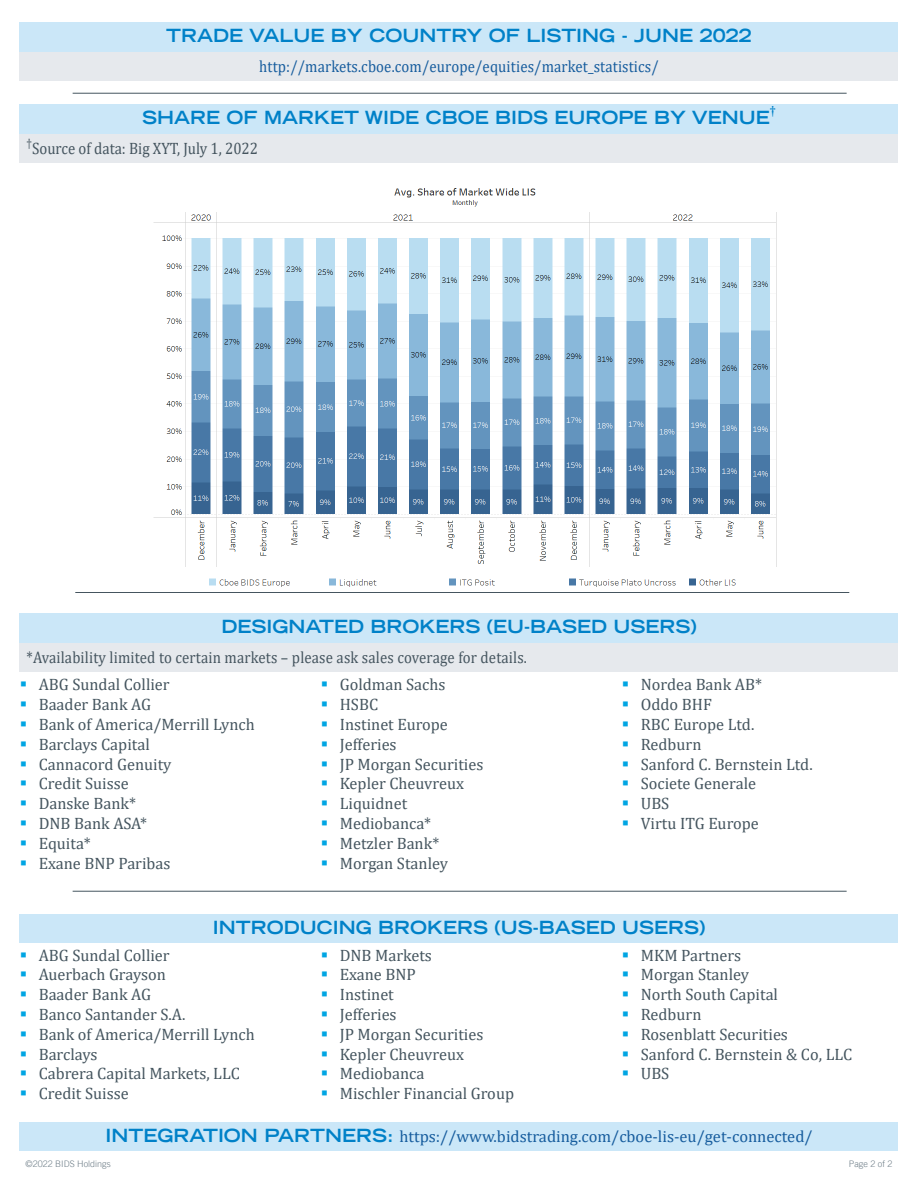
<style>
.page{position:relative;width:918px;height:1188px;background:#fff}
.page>*{position:absolute;margin:0;border:0;box-sizing:border-box;transform-origin:0 0}
.t1{font:700 expanded 18px "Trade Gothic LT";color:#0081c8}
.t2{font:16.5px "Cambria";color:#45555f}
.t3{font:16.5px "Cambria";color:#45555f;scale:.9 1}
.t4{font:16.5px "Cambria";color:#175d9e}
.t5{font:16.5px "Cambria";color:#175d9e;scale:.9 1}
.t6{font:700 expanded 12px "Trade Gothic LT";color:#0081c8}
.t7{font:12px "Cambria";color:#45555f;scale:.9 1}
.t8{font:300 9px "Trade Gothic LT";color:#6c7c86}
.s1{font-family:"Trade Gothic LT";font-weight:700;font-stretch:expanded;font-size:18px;color:#0081c8}
</style>
<div class="page">
<hr style="left:73px;top:93px;width:774px;height:1px;background:#45555f">
<div style="left:20px;top:22px;width:878px;height:31px;background:#cbe7f8"></div>
<div style="left:20px;top:53px;width:878px;height:28px;background:#e6e9ed"></div>
<div style="left:20px;top:105px;width:878px;height:30px;background:#cbe7f8"></div>
<div style="left:20px;top:135px;width:878px;height:28px;background:#e6e9ed"></div>
<hr style="left:73px;top:891px;width:774px;height:1px;background:#45555f">
<div style="left:20px;top:1122px;width:878px;height:28px;background:#cbe7f8"></div>
<div style="left:20px;top:613px;width:878px;height:30px;background:#cbe7f8"></div>
<div style="left:20px;top:643px;width:878px;height:29px;background:#e6e9ed"></div>
<div style="left:20px;top:914px;width:878px;height:29px;background:#cbe7f8"></div>
<img style="left:153px;top:188px;width:624px;height:399px">
<hr style="left:75px;top:592px;width:774px;height:1px;background:#45555f">
<p class="t1" style="left:166px;top:24px;width:587px">TRADE VALUE BY COUNTRY OF LISTING - JUNE 2022</p>
<p class="t5" style="left:259px;top:57px;width:445px">http://markets.cboe.com/europe/equities/market_statistics/</p>
<p class="t1" style="left:142px;top:106px;width:629px">SHARE OF MARKET WIDE CBOE BIDS EUROPE BY VENUE</p>
<p class="t6" style="left:770px;top:103px;width:7px">†</p>
<p class="t7" style="left:27px;top:136px;width:8px">†</p>
<p class="t3" style="left:32px;top:139px;width:253px">Source of data: Big XYT, July 1, 2022</p>
<p class="t1" style="left:221px;top:615px;width:477px">DESIGNATED BROKERS (EU-BASED USERS)</p>
<p class="t3" style="left:27px;top:647px;width:557px">*Availability limited to certain markets – please ask sales coverage for details.</p>
<p class="t2" style="left:39px;top:675px;width:133px">ABG Sundal Collier</p>
<p class="t2" style="left:39px;top:695px;width:114px">Baader Bank AG</p>
<p class="t2" style="left:39px;top:715px;width:218px">Bank of America/Merrill Lynch</p>
<p class="t2" style="left:39px;top:734px;width:113px">Barclays Capital</p>
<p class="t2" style="left:39px;top:754px;width:134px">Cannacord Genuity</p>
<p class="t2" style="left:39px;top:774px;width:92px">Credit Suisse</p>
<p class="t2" style="left:39px;top:794px;width:99px">Danske Bank*</p>
<p class="t2" style="left:39px;top:814px;width:110px">DNB Bank ASA*</p>
<p class="t2" style="left:39px;top:833px;width:53px">Equita*</p>
<p class="t2" style="left:39px;top:853px;width:133px">Exane BNP Paribas</p>
<p class="t2" style="left:340px;top:675px;width:107px">Goldman Sachs</p>
<p class="t2" style="left:340px;top:695px;width:40px">HSBC</p>
<p class="t2" style="left:340px;top:715px;width:110px">Instinet Europe</p>
<p class="t2" style="left:340px;top:734px;width:58px">Jefferies</p>
<p class="t2" style="left:340px;top:754px;width:145px">JP Morgan Securities</p>
<p class="t2" style="left:340px;top:774px;width:126px">Kepler Cheuvreux</p>
<p class="t2" style="left:340px;top:794px;width:69px">Liquidnet</p>
<p class="t2" style="left:340px;top:814px;width:93px">Mediobanca*</p>
<p class="t2" style="left:340px;top:833px;width:101px">Metzler Bank*</p>
<p class="t2" style="left:340px;top:853px;width:110px">Morgan Stanley</p>
<p class="t2" style="left:641px;top:675px;width:123px">Nordea Bank AB*</p>
<p class="t2" style="left:641px;top:695px;width:73px">Oddo BHF</p>
<p class="t2" style="left:641px;top:715px;width:115px">RBC Europe Ltd.</p>
<p class="t2" style="left:641px;top:734px;width:62px">Redburn</p>
<p class="t2" style="left:641px;top:754px;width:173px">Sanford C. Bernstein Ltd.</p>
<p class="t2" style="left:641px;top:774px;width:117px">Societe Generale</p>
<p class="t2" style="left:641px;top:794px;width:30px">UBS</p>
<p class="t2" style="left:641px;top:814px;width:120px">Virtu ITG Europe</p>
<p class="t1" style="left:213px;top:916px;width:494px">INTRODUCING BROKERS (US-BASED USERS)</p>
<p class="t2" style="left:39px;top:945px;width:133px">ABG Sundal Collier</p>
<p class="t2" style="left:39px;top:965px;width:129px">Auerbach Grayson</p>
<p class="t2" style="left:39px;top:985px;width:114px">Baader Bank AG</p>
<p class="t2" style="left:39px;top:1005px;width:148px">Banco Santander S.A.</p>
<p class="t2" style="left:39px;top:1025px;width:218px">Bank of America/Merrill Lynch</p>
<p class="t2" style="left:39px;top:1044px;width:60px">Barclays</p>
<p class="t2" style="left:39px;top:1064px;width:203px">Cabrera Capital Markets, LLC</p>
<p class="t2" style="left:39px;top:1084px;width:92px">Credit Suisse</p>
<p class="t2" style="left:340px;top:945px;width:94px">DNB Markets</p>
<p class="t2" style="left:340px;top:965px;width:78px">Exane BNP</p>
<p class="t2" style="left:340px;top:985px;width:56px">Instinet</p>
<p class="t2" style="left:340px;top:1005px;width:58px">Jefferies</p>
<p class="t2" style="left:340px;top:1025px;width:145px">JP Morgan Securities</p>
<p class="t2" style="left:340px;top:1044px;width:126px">Kepler Cheuvreux</p>
<p class="t2" style="left:340px;top:1064px;width:86px">Mediobanca</p>
<p class="t2" style="left:340px;top:1084px;width:176px">Mischler Financial Group</p>
<p class="t2" style="left:641px;top:945px;width:102px">MKM Partners</p>
<p class="t2" style="left:641px;top:965px;width:110px">Morgan Stanley</p>
<p class="t2" style="left:641px;top:985px;width:139px">North South Capital</p>
<p class="t2" style="left:641px;top:1005px;width:62px">Redburn</p>
<p class="t2" style="left:641px;top:1025px;width:149px">Rosenblatt Securities</p>
<p class="t2" style="left:641px;top:1044px;width:213px">Sanford C. Bernstein &amp; Co, LLC</p>
<p class="t2" style="left:641px;top:1064px;width:30px">UBS</p>
<p class="t4" style="left:105px;top:1126px;width:709px"><span class="s1">INTEGRATION PARTNERS:</span> https://www.bidstrading.com/cboe-lis-eu/get-connected/</p>
<p class="t8" style="left:26px;top:1159px;width:87px">©2022 BIDS Holdings</p>
<p class="t8" style="left:849px;top:1159px;width:45px">Page 2 of 2</p>
</div>
